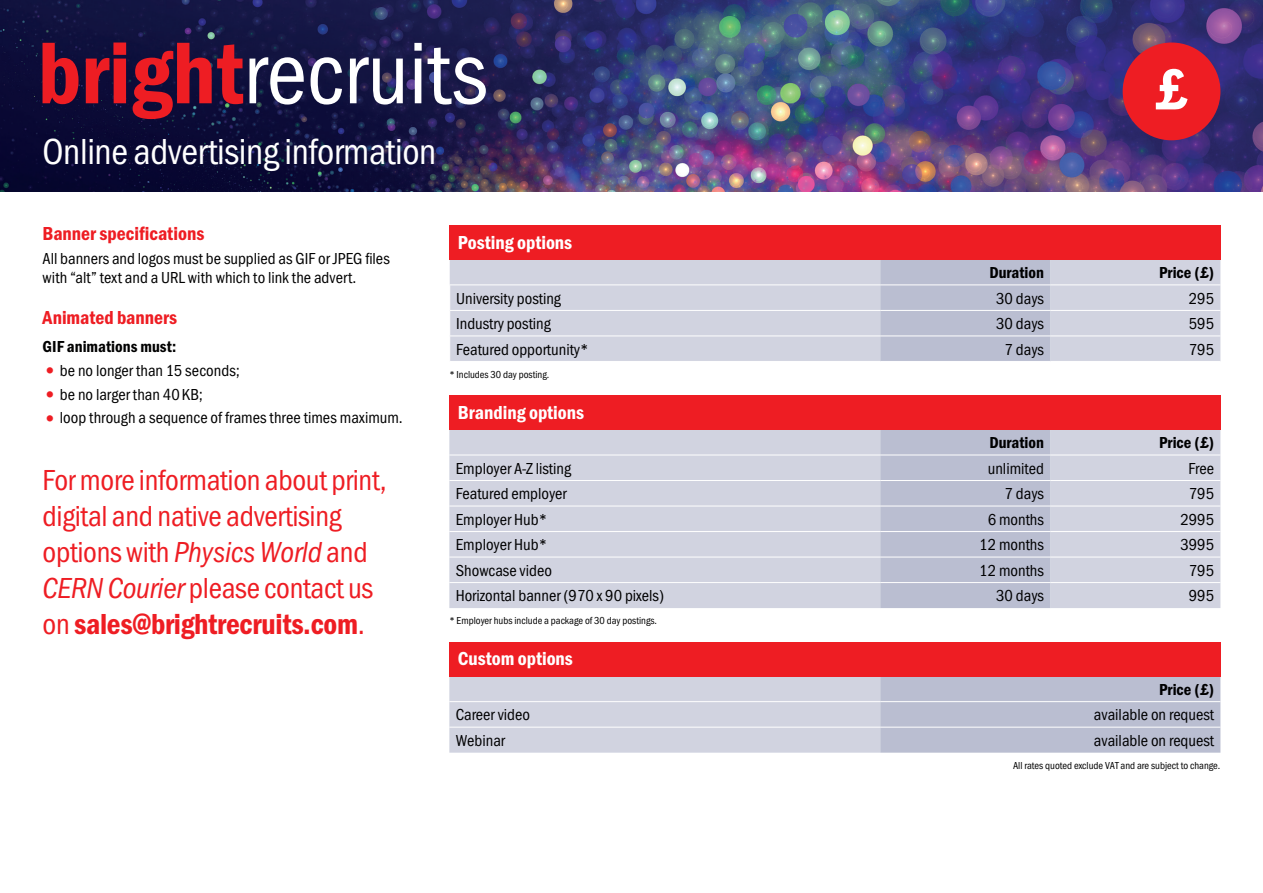
<style>
.page{position:relative;width:1263px;height:893px;background:#fff}
.page>*{position:absolute;margin:0;border:0;box-sizing:border-box;transform-origin:0 0}
.t1{font:600 60px "Franklin Got Cd Io P";color:#fff}
.t2{font:37.5px "Franklin Got Cd Io P";letter-spacing:-.01em;color:#fff}
.t3{font:30px/36px "Franklin Got Cd Io P";letter-spacing:-.01em;color:#ee1d23}
.t4{font:600 19.5px "Franklin Got Cd Io P";color:#fff}
.t5{font:600 19.5px "Franklin Got Cd Io P";color:#ee1d23}
.t6{font:16.5px/19.5px "Franklin Got Cd Io P";color:#000001}
.t7{font:600 16.5px "Franklin Got Cd Io P";color:#000001}
.t8{font:10.5px "Franklin Got Cd Io P";color:#000001}
.s1{font-size:22.5px;color:#ee1d23}
.s2{font-style:italic}
.s3{font-weight:600}
</style>
<div class="page">
<div style="left:450px;top:259px;width:770px;height:102px;background:#d1d3e0"></div>
<div style="left:880px;top:259px;width:170px;height:102px;background:#babed1"></div>
<hr style="left:449px;top:285px;width:431px;height:1px;background:#fff">
<hr style="left:880px;top:285px;width:170px;height:1px;background:#fff">
<hr style="left:1050px;top:285px;width:170px;height:1px;background:#fff">
<hr style="left:449px;top:310px;width:431px;height:1px;background:#fff">
<hr style="left:880px;top:310px;width:170px;height:1px;background:#fff">
<hr style="left:1050px;top:310px;width:170px;height:1px;background:#fff">
<hr style="left:449px;top:336px;width:431px;height:1px;background:#fff">
<hr style="left:880px;top:336px;width:170px;height:1px;background:#fff">
<hr style="left:1050px;top:336px;width:170px;height:1px;background:#fff">
<div style="left:449px;top:225px;width:771px;height:34px;background:#ee1d23"></div>
<div style="left:449px;top:429px;width:771px;height:179px;background:#d1d3e0"></div>
<div style="left:880px;top:429px;width:170px;height:179px;background:#babed1"></div>
<hr style="left:449px;top:455px;width:431px;height:1px;background:#fff">
<hr style="left:880px;top:455px;width:170px;height:1px;background:#fff">
<hr style="left:1050px;top:455px;width:170px;height:1px;background:#fff">
<hr style="left:449px;top:480px;width:431px;height:1px;background:#fff">
<hr style="left:880px;top:480px;width:170px;height:1px;background:#fff">
<hr style="left:1050px;top:480px;width:170px;height:1px;background:#fff">
<hr style="left:449px;top:506px;width:431px;height:1px;background:#fff">
<hr style="left:880px;top:506px;width:170px;height:1px;background:#fff">
<hr style="left:1050px;top:506px;width:170px;height:1px;background:#fff">
<hr style="left:449px;top:531px;width:431px;height:1px;background:#fff">
<hr style="left:880px;top:531px;width:170px;height:1px;background:#fff">
<hr style="left:1050px;top:531px;width:170px;height:1px;background:#fff">
<hr style="left:449px;top:557px;width:431px;height:1px;background:#fff">
<hr style="left:880px;top:557px;width:170px;height:1px;background:#fff">
<hr style="left:1050px;top:557px;width:170px;height:1px;background:#fff">
<hr style="left:449px;top:582px;width:431px;height:1px;background:#fff">
<hr style="left:880px;top:582px;width:170px;height:1px;background:#fff">
<hr style="left:1050px;top:582px;width:170px;height:1px;background:#fff">
<div style="left:449px;top:395px;width:771px;height:34px;background:#ee1d23"></div>
<svg style="left:449px;top:676px;width:771px;height:77px;background:#c7c7d7"></svg>
<hr style="left:449px;top:701px;width:431px;height:1px;background:#fff">
<hr style="left:880px;top:701px;width:340px;height:1px;background:#fff">
<hr style="left:449px;top:727px;width:431px;height:1px;background:#fff">
<hr style="left:880px;top:727px;width:340px;height:1px;background:#fff">
<div style="left:449px;top:642px;width:771px;height:34px;background:#ee1d23"></div>
<img style="left:0;top:0;width:1263px;height:191px">
<div style="left:1123px;top:43px;width:97px;height:97px;background:#ee1d23;border-radius:50%"></div>
<svg style="left:43px;top:43px;width:36px;height:61px;background:#98172b"></svg>
<svg style="left:86px;top:43px;width:40px;height:60px;background:#8d162d"></svg>
<svg style="left:133px;top:43px;width:110px;height:76px;background:#771630"></svg>
<svg style="left:249px;top:57px;width:55px;height:48px"></svg>
<svg style="left:311px;top:57px;width:31px;height:48px"></svg>
<svg style="left:350px;top:57px;width:53px;height:48px"></svg>
<svg style="left:414px;top:43px;width:8px;height:60px"></svg>
<svg style="left:428px;top:48px;width:58px;height:57px"></svg>
<h2 class="t2" style="left:43px;top:131px;width:395px">Online advertising information</h2>
<h1 class="t1" style="left:1155px;top:55px;width:32px">£</h1>
<p class="t5" style="left:43px;top:222px;width:163px">Banner specifications</p>
<p class="t6" style="left:43px;top:249px;width:349px">All banners and logos must be supplied as GIF or JPEG files with “alt” text and a URL with which to link the advert.</p>
<p class="t5" style="left:43px;top:306px;width:136px">Animated banners</p>
<p class="t7" style="left:43px;top:337px;width:135px">GIF animations must:</p>
<p class="t6" style="left:43px;top:361px;width:199px"><span class="s1">•</span>be no longer than 15 seconds;</p>
<p class="t6" style="left:43px;top:384px;width:162px"><span class="s1">•</span>be no larger than 40KB;</p>
<p class="t6" style="left:43px;top:408px;width:362px"><span class="s1">•</span>loop through a sequence of frames three times maximum.</p>
<h3 class="t3" style="left:43px;top:463px;width:346px">For more information about print, digital and native advertising options with <span class="s2">Physics World</span> and<br><span class="s2">CERN Courier</span> please contact us on <span class="s3">sales@brightrecruits.com</span>.</h3>
<p class="t4" style="left:458px;top:231px;width:116px">Posting options</p>
<p class="t7" style="left:989px;top:263px;width:56px">Duration</p>
<p class="t7" style="left:1159px;top:263px;width:56px">Price (£)</p>
<p class="t6" style="left:456px;top:289px;width:106px">University posting</p>
<p class="t6" style="left:996px;top:289px;width:49px">30 days</p>
<p class="t6" style="left:1189px;top:289px;width:27px">295</p>
<p class="t6" style="left:456px;top:314px;width:96px">Industry posting</p>
<p class="t6" style="left:996px;top:314px;width:49px">30 days</p>
<p class="t6" style="left:1189px;top:314px;width:27px">595</p>
<p class="t6" style="left:456px;top:340px;width:134px">Featured opportunity*</p>
<p class="t6" style="left:1004px;top:340px;width:41px">7 days</p>
<p class="t6" style="left:1189px;top:340px;width:27px">795</p>
<p class="t8" style="left:449px;top:368px;width:102px">* Includes 30 day posting.</p>
<p class="t4" style="left:458px;top:401px;width:128px">Branding options</p>
<p class="t7" style="left:989px;top:433px;width:56px">Duration</p>
<p class="t7" style="left:1159px;top:433px;width:56px">Price (£)</p>
<p class="t6" style="left:456px;top:459px;width:117px">Employer A-Z listing</p>
<p class="t6" style="left:988px;top:459px;width:58px">unlimited</p>
<p class="t6" style="left:1188px;top:459px;width:27px">Free</p>
<p class="t6" style="left:456px;top:484px;width:113px">Featured employer</p>
<p class="t6" style="left:1004px;top:484px;width:41px">7 days</p>
<p class="t6" style="left:1189px;top:484px;width:27px">795</p>
<p class="t6" style="left:456px;top:510px;width:93px">Employer Hub*</p>
<p class="t6" style="left:988px;top:510px;width:58px">6 months</p>
<p class="t6" style="left:1180px;top:510px;width:35px">2995</p>
<p class="t6" style="left:456px;top:535px;width:93px">Employer Hub*</p>
<p class="t6" style="left:979px;top:535px;width:66px">12 months</p>
<p class="t6" style="left:1180px;top:535px;width:35px">3995</p>
<p class="t6" style="left:456px;top:561px;width:98px">Showcase video</p>
<p class="t6" style="left:979px;top:561px;width:66px">12 months</p>
<p class="t6" style="left:1189px;top:561px;width:27px">795</p>
<p class="t6" style="left:456px;top:586px;width:210px">Horizontal banner (970 x 90 pixels)</p>
<p class="t6" style="left:996px;top:586px;width:49px">30 days</p>
<p class="t6" style="left:1189px;top:586px;width:27px">995</p>
<p class="t8" style="left:449px;top:615px;width:209px">* Employer hubs include a package of 30 day postings.</p>
<p class="t4" style="left:458px;top:648px;width:117px">Custom options</p>
<p class="t7" style="left:1159px;top:680px;width:56px">Price (£)</p>
<p class="t6" style="left:456px;top:705px;width:76px">Career video</p>
<p class="t6" style="left:1094px;top:705px;width:122px">available on request</p>
<p class="t6" style="left:456px;top:731px;width:51px">Webinar</p>
<p class="t6" style="left:1094px;top:731px;width:122px">available on request</p>
<p class="t8" style="left:1013px;top:760px;width:209px">All rates quoted exclude VAT and are subject to change.</p>
</div>
